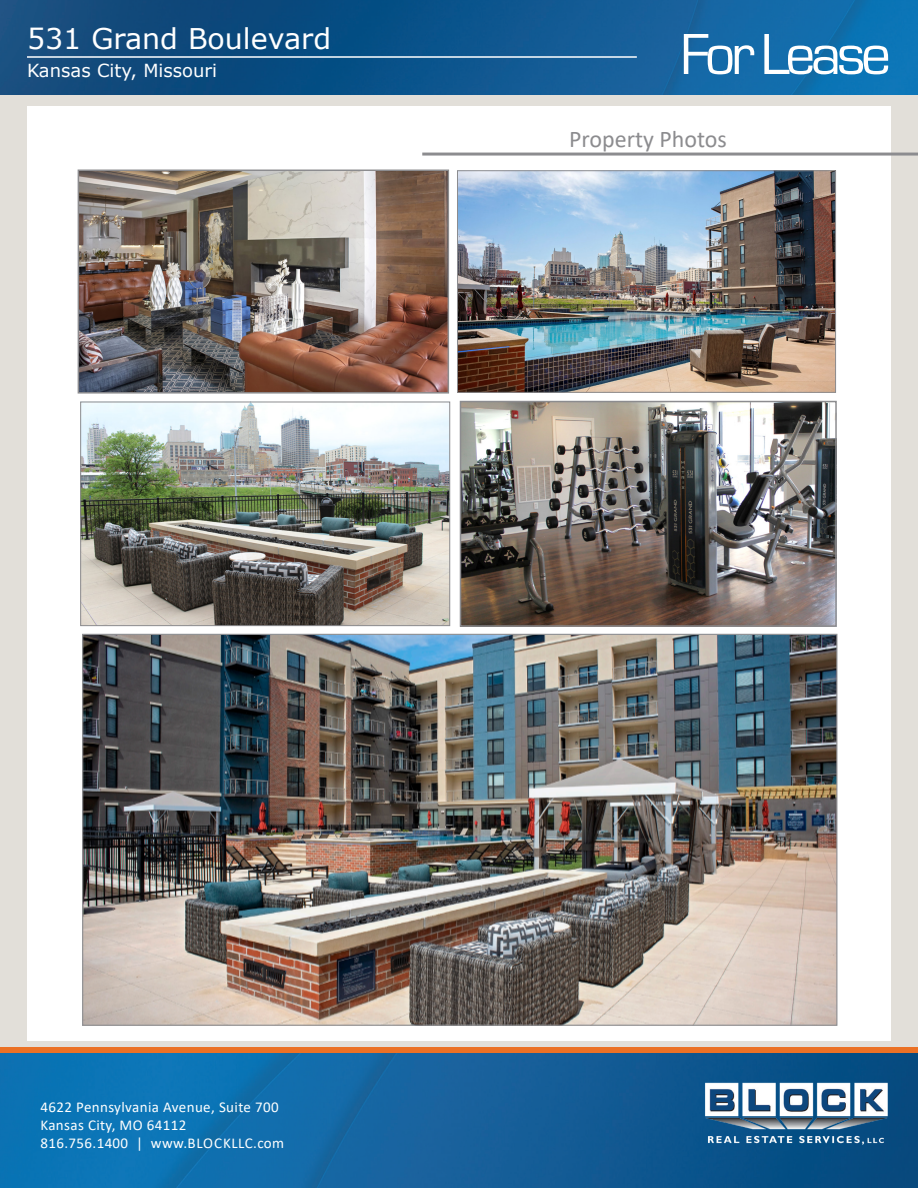
<style>
.page{position:relative;width:918px;height:1188px;background:#fff}
.page>*{position:absolute;margin:0;border:0;box-sizing:border-box;transform-origin:0 0}
.t1{font:60px "Eurostile";letter-spacing:-.075em;color:#fff}
.t2{font:28.5px "Verdana";color:#fff}
.t3{font:24px "Calibri";color:#8c8c8f}
.t4{font:18px "Verdana";color:#fff}
.t5{font:15px/18px "Calibri";letter-spacing:.025em;color:#fff}
</style>
<div class="page">
<div style="left:0;top:93px;width:918px;height:978px;background:#e2dfd9"></div>
<img style="left:0;top:1053px;width:918px;height:135px">
<img style="left:701px;top:1073px;width:190px;height:75px">
<div style="left:0;top:1047px;width:918px;height:6px;background:#eb7125"></div>
<img style="left:0;top:0;width:918px;height:94px">
<hr style="left:27px;top:56px;width:610px;height:2px;background:#fff">
<div style="left:27px;top:107px;width:864px;height:934px;background:#fff"></div>
<hr style="left:422px;top:153px;width:496px;height:3px;background:#8c8c8f">
<img style="left:82px;top:404px;width:366px;height:220px">
<div style="left:80px;top:402px;width:370px;height:224px;border:1px solid #8c8c8f"></div>
<img style="left:459px;top:172px;width:375px;height:219px">
<div style="left:457px;top:170px;width:379px;height:223px;border:1px solid #8c8c8f"></div>
<img style="left:84px;top:636px;width:751px;height:388px">
<img style="left:463px;top:404px;width:371px;height:220px">
<div style="left:460px;top:401px;width:377px;height:226px;border:2px solid #8c8c8f"></div>
<img style="left:81px;top:173px;width:365px;height:218px">
<div style="left:78px;top:170px;width:371px;height:224px;border:2px solid #8c8c8f"></div>
<h2 class="t2" style="left:27px;top:19px;width:306px">531 Grand Boulevard</h2>
<p class="t4" style="left:27px;top:58px;width:192px">Kansas City, Missouri</p>
<h1 class="t1" style="left:680px;top:22px;width:212px">For Lease</h1>
<p class="t3" style="left:569px;top:122px;width:159px">Property Photos</p>
<p class="t5" style="left:40px;top:1097px;width:245px">4622 Pennsylvania Avenue, Suite 700<br>Kansas City, MO 64112<br>816.756.1400 | www.BLOCKLLC.com</p>
</div>
